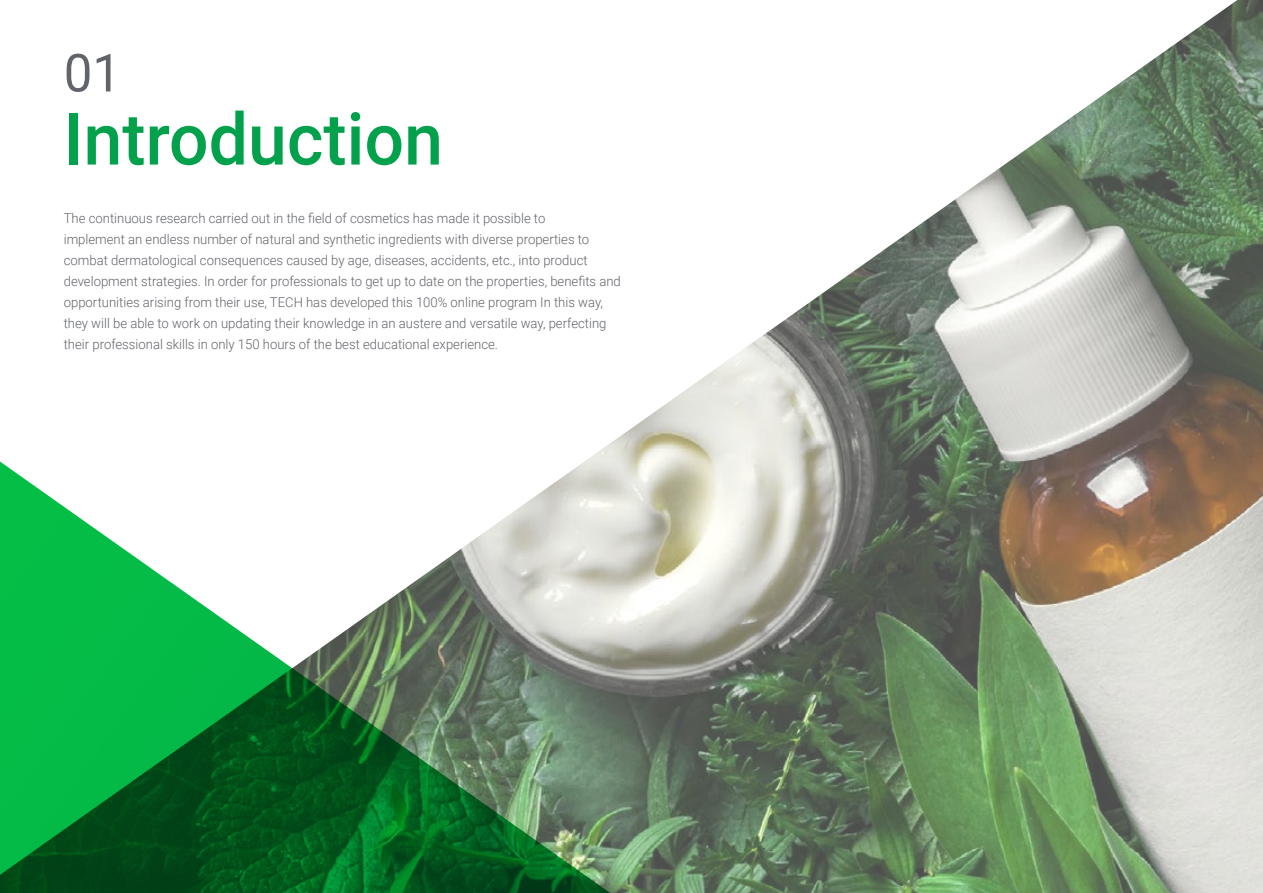
<style>
.page{position:relative;width:1263px;height:893px;background:#fff}
.page>*{position:absolute;margin:0;border:0;box-sizing:border-box;transform-origin:0 0}
.t1{font:500 72px "Roboto";color:#04a14d}
.t2{font:52.5px "Roboto";color:#61646a}
.t3{font:300 13.5px/21px "Roboto";color:#61646a}
</style>
<div class="page">
<img style="left:607px;top:0;width:656px;height:893px">
<svg style="left:0;top:446px;width:640px;height:447px"></svg>
<h2 class="t2" style="left:64px;top:36px;width:59px">01</h2>
<h1 class="t1" style="left:64px;top:89px;width:381px">Introduction</h1>
<p class="t3" style="left:64px;top:207px;width:559px">The continuous research carried out in the field of cosmetics has made it possible to<br>implement an endless number of natural and synthetic ingredients with diverse properties to combat dermatological consequences caused by age, diseases, accidents, etc., into product development strategies. In order for professionals to get up to date on the properties, benefits and opportunities arising from their use, TECH has developed this 100% online program In this way, they will be able to work on updating their knowledge in an austere and versatile way, perfecting their professional skills in only 150 hours of the best educational experience.</p>
</div>
